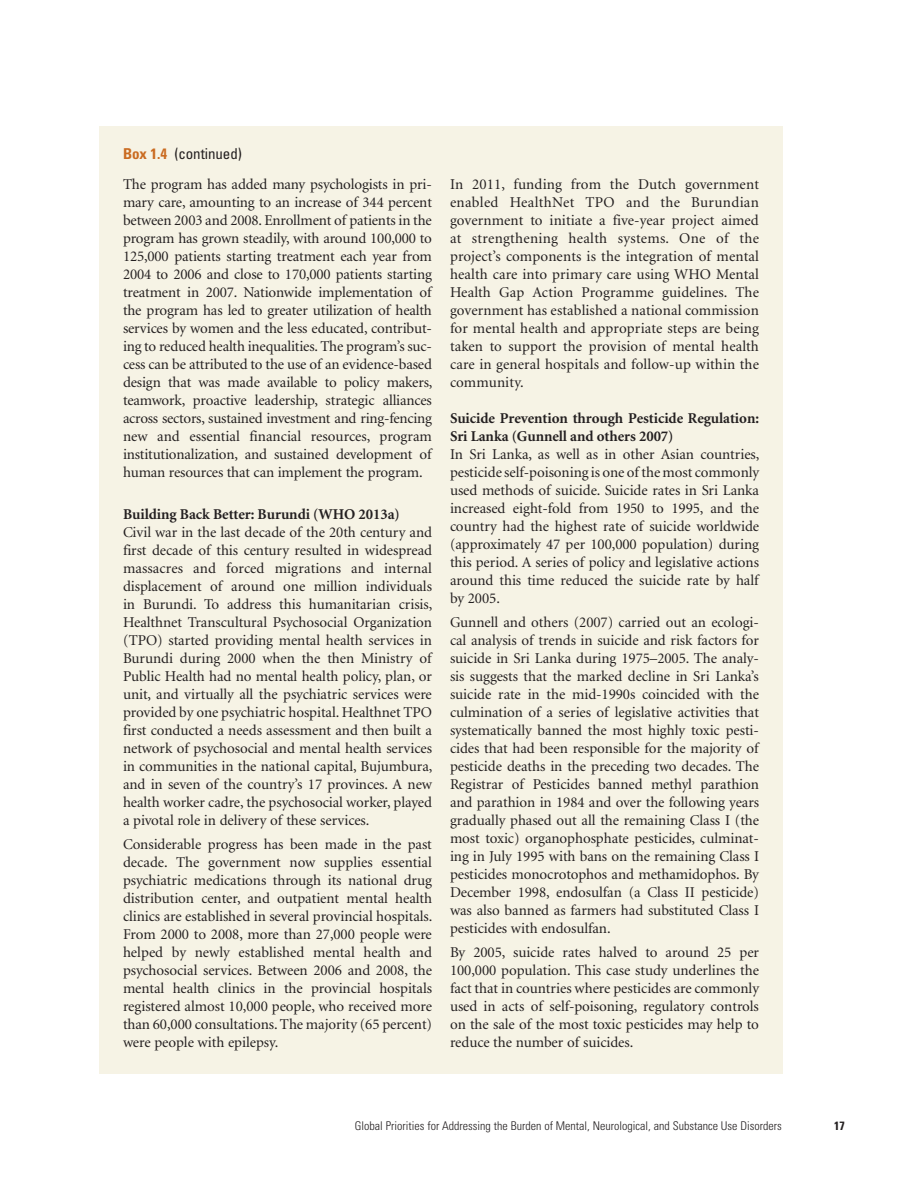
<style>
.page{position:relative;width:918px;height:1188px;background:#fff}
.page>*{position:absolute;margin:0;border:0;box-sizing:border-box;transform-origin:0 0}
.t1{font:15px/18px "Minion";letter-spacing:-.005em;color:#231f20;text-align:justify}
.t2{font:condensed 15px "Univers";letter-spacing:-.005em;color:#231f20}
.t3{font:300 condensed 12px "Univers";color:#231f20}
.t4{font:700 condensed 12px "Univers";color:#231f20}
.s1{font-weight:700;color:#ca6b21}
.s2{font-weight:700}
</style>
<div class="page">
<div style="left:99px;top:126px;width:684px;height:947px;background:#f6f3e5"></div>
<p class="t2" style="left:123px;top:148px;width:120px"><span class="s1">Box 1.4</span> (continued)</p>
<p class="t1" style="left:123px;top:176px;width:311px">The program has added many psychologists in pri&shy;mary care, amounting to an increase of 344 percent between 2003 and 2008. Enrollment of patients in the program has grown steadily, with around 100,000 to 125,000 patients starting treatment each year from 2004 to 2006 and close to 170,000 patients starting treatment in 2007. Nationwide implementation of the program has led to greater utilization of health services by women and the less educated, contribut&shy;ing to reduced health inequalities. The program’s suc&shy;cess can be attributed to the use of an evidence-based design that was made available to policy makers, teamwork, proactive leadership, strategic alliances across sectors, sustained investment and ring- fencing new and essential financial resources, program institutionalization, and sustained development of human resources that can implement the program.</p>
<p class="t1" style="left:123px;top:506px;width:311px;text-align:left"><span class="s2">Building Back Better: Burundi (WHO 2013a)<br></span>Civil war in the last decade of the 20th century and first decade of this century resulted in widespread massacres and forced migrations and internal displacement of around one million individuals in Burundi. To address this humanitarian crisis, Healthnet Transcultural Psychosocial Organization (TPO) started providing mental health services in Burundi during 2000 when the then Ministry of Public Health had no mental health policy, plan, or unit, and virtually all the psychiatric services were provided by one psychiatric hospital. Healthnet TPO first conducted a needs assessment and then built a network of psychosocial and mental health services in communities in the national capital, Bujumbura, and in seven of the country’s 17 provinces. A new health worker cadre, the psychosocial worker, played a pivotal role in delivery of these services.</p>
<p class="t1" style="left:123px;top:836px;width:311px">Considerable progress has been made in the past decade. The government now supplies essential psychiatric medications through its national drug distribution center, and outpatient mental health clinics are established in several provincial hospitals.<br>From 2000 to 2008, more than 27,000 people were helped by newly established mental health and psychosocial services. Between 2006 and 2008, the mental health clinics in the provincial hospitals registered almost 10,000 people, who received more than 60,000 consultations. The majority (65 percent) were people with epilepsy.</p>
<p class="t1" style="left:450px;top:176px;width:311px">In 2011, funding from the Dutch government enabled HealthNet TPO and the Burundian government to initiate a five-year project aimed at strengthening health systems. One of the project’s components is the integration of mental health care into primary care using WHO Mental Health Gap Action Programme guidelines. The government has established a national commission for mental health and appropriate steps are being taken to support the provision of mental health care in general hospitals and follow-up within the community.</p>
<p class="t1" style="left:450px;top:410px;width:311px;text-align:left"><span class="s2">Suicide Prevention through Pesticide Regulation:<br>Sri Lanka (Gunnell and others 2007)<br></span>In Sri Lanka, as well as in other Asian countries, pesticide self-poisoning is one of the most commonly used methods of suicide. Suicide rates in Sri Lanka increased eight-fold from 1950 to 1995, and the country had the highest rate of suicide worldwide (approximately 47 per 100,000 population) during this period. A series of policy and legislative actions around this time reduced the suicide rate by half by 2005.</p>
<p class="t1" style="left:450px;top:614px;width:311px">Gunnell and others (2007) carried out an ecologi&shy;cal analysis of trends in suicide and risk factors for suicide in Sri Lanka during 1975–2005. The analy&shy;sis suggests that the marked decline in Sri Lanka’s suicide rate in the mid-1990s coincided with the culmination of a series of legislative activities that systematically banned the most highly toxic pesti&shy;cides that had been responsible for the majority of pesticide deaths in the preceding two decades. The Registrar of Pesticides banned methyl parathion and parathion in 1984 and over the following years gradually phased out all the remaining Class I (the most toxic) organophosphate pesticides, culminat&shy;ing in July 1995 with bans on the remaining Class I pesticides monocrotophos and methamidophos. By December 1998, endosulfan (a Class II pesticide) was also banned as farmers had substituted Class I pesticides with endosulfan.</p>
<p class="t1" style="left:450px;top:944px;width:311px">By 2005, suicide rates halved to around 25 per 100,000 population. This case study underlines the fact that in countries where pesticides are commonly used in acts of self-poisoning, regulatory controls on the sale of the most toxic pesticides may help to reduce the number of suicides.</p>
<p class="t3" style="left:355px;top:1122px;width:428px">Global Priorities for Addressing the Burden of Mental, Neurological, and Substance Use Disorders</p>
<p class="t4" style="left:834px;top:1122px;width:12px">17</p>
</div>
